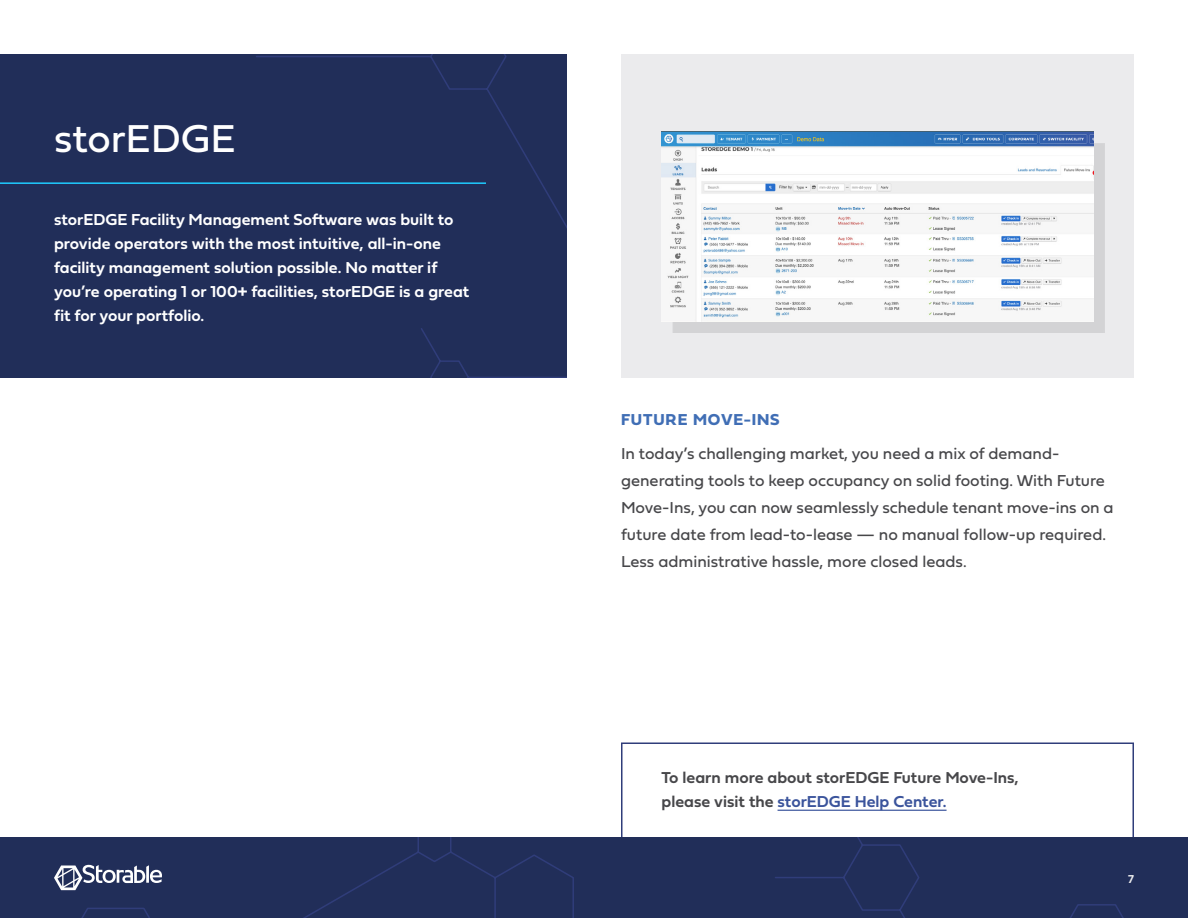
<style>
.page{position:relative;width:1188px;height:918px;background:#fff}
.page>*{position:absolute;margin:0;border:0;box-sizing:border-box;transform-origin:0 0}
.t1{font:40.5px "Fieldwork Geo Regular";color:#fff}
.t2{font:16.5px/27px "Fieldwork Geo Regular";color:#47474a}
.t3{font:16.5px/24px "Fieldwork Geo Demibold";color:#fff}
.t4{font:16.5px/24px "Fieldwork Geo Demibold";color:#47474a}
.t5{font:16.5px "Fieldwork Geo Bold";letter-spacing:.05em;color:#406eb5}
.t6{font:12px "Fieldwork Geo Demibold";color:#ebebed}
.s1{color:#3b549c}
</style>
<div class="page">
<div style="left:0;top:837px;width:1188px;height:81px;background:#212e59"></div>
<svg style="left:54px;top:865px;width:108px;height:25px"></svg>
<div style="left:0;top:54px;width:567px;height:324px;background:#212e59"></div>
<hr style="left:0;top:182px;width:486px;height:2px;background:#1fccff">
<div style="left:621px;top:742px;width:513px;height:96px;border:2px solid #303d7a"></div>
<hr style="left:778px;top:810px;width:169px;height:1px;background:#3b549c">
<div style="left:621px;top:54px;width:513px;height:324px;background:#ebebed"></div>
<div style="left:673px;top:143px;width:432px;height:190px;background:#000;opacity:.1"></div>
<img style="left:662px;top:132px;width:432px;height:189px">
<h1 class="t1" style="left:54px;top:107px;width:183px">storEDGE</h1>
<p class="t3" style="left:54px;top:207px;width:417px">storEDGE Facility Management Software was built to provide operators with the most intuitive, all-in-one facility management solution possible. No matter if you’re operating 1 or 100+ facilities, storEDGE is a great fit for your portfolio.</p>
<p class="t5" style="left:621px;top:407px;width:160px">FUTURE MOVE-INS</p>
<p class="t2" style="left:621px;top:439px;width:494px">In today’s challenging market, you need a mix of demand&shy;generating tools to keep occupancy on solid footing. With Future Move-Ins, you can now seamlessly schedule tenant move-ins on a future date from lead-to-lease — no manual follow-up required.<br>Less administrative hassle, more closed leads.</p>
<p class="t4" style="left:662px;top:765px;width:359px">To learn more about storEDGE Future Move-Ins, please visit the <span class="s1">storEDGE Help Center.</span></p>
<p class="t6" style="left:1128px;top:869px;width:7px">7</p>
</div>
